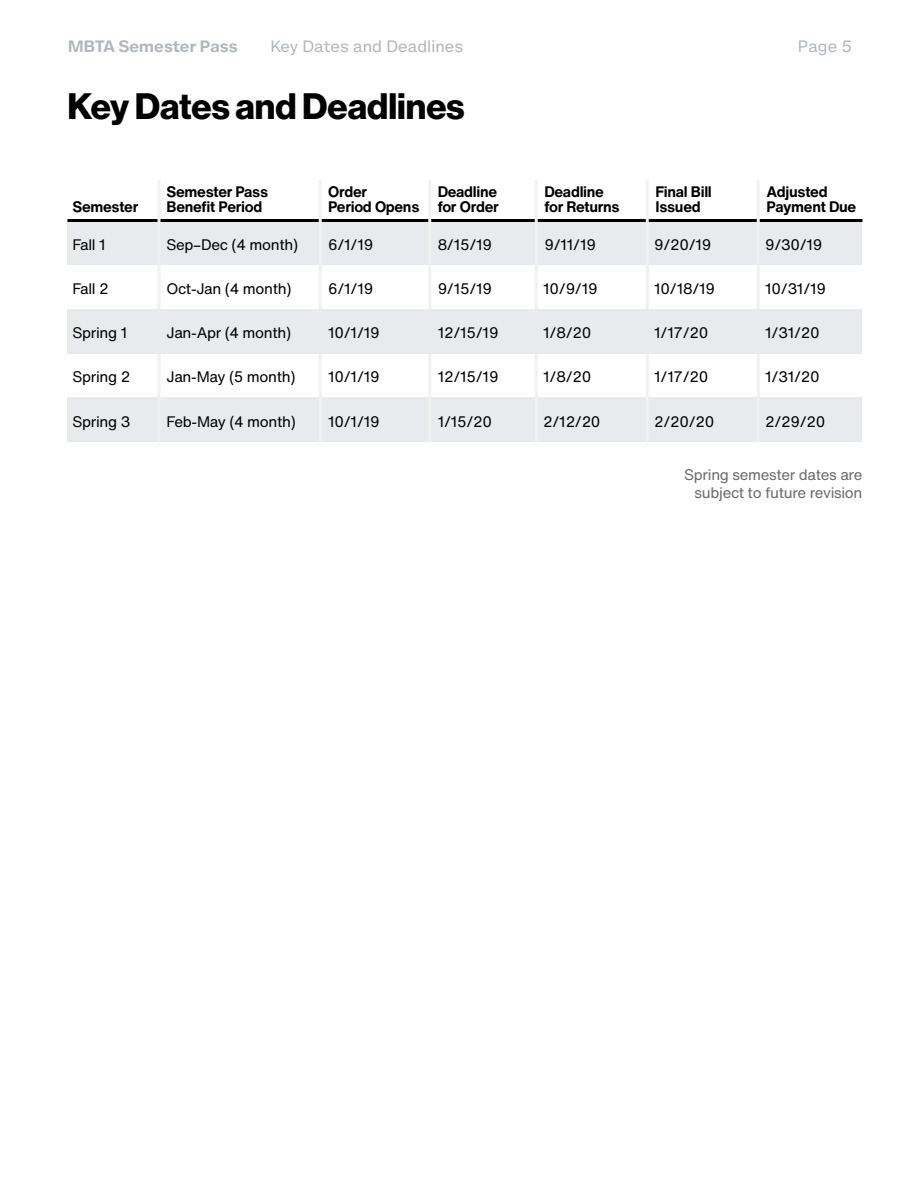
<style>
.page{position:relative;width:918px;height:1188px;background:#fff}
.page>*{position:absolute;margin:0;border:0;box-sizing:border-box;transform-origin:0 0}
.t1{font:36px "N Haas Grotesk DS Pro 75 Bd";color:#000}
.t2{font:15px "Helvetica Now Text";letter-spacing:-.02em;color:#000}
.t3{font:700 15px/15px "Helvetica Now Text";letter-spacing:-.02em;color:#000}
.t4{font:15px/18px "Helvetica Now Text";letter-spacing:-.02em;color:#6b6b6a;text-align:right}
.t5{font:15px "Helvetica Now Micro";letter-spacing:-.04em;color:#b1b5bf}
.t6{font:700 15px "Helvetica Now Micro";letter-spacing:-.04em;color:#b1b5bf}
</style>
<div class="page">
<div style="left:68px;top:398px;width:794px;height:44px;background:#e9eaed"></div>
<div style="left:68px;top:220px;width:794px;height:46px;background:#e9eaed"></div>
<hr style="left:68px;top:219px;width:794px;height:3px;background:#000">
<hr style="left:757px;top:180px;width:3px;height:262px;background:#f1f1f1">
<hr style="left:646px;top:180px;width:3px;height:262px;background:#f1f1f1">
<hr style="left:535px;top:180px;width:3px;height:262px;background:#f1f1f1">
<hr style="left:428px;top:180px;width:3px;height:262px;background:#f1f1f1">
<hr style="left:319px;top:180px;width:3px;height:262px;background:#f1f1f1">
<hr style="left:158px;top:180px;width:2px;height:262px;background:#f1f1f1">
<div style="left:68px;top:309px;width:794px;height:45px;background:#e9eaed"></div>
<p class="t6" style="left:68px;top:35px;width:172px">MBTA Semester Pass</p>
<p class="t5" style="left:270px;top:35px;width:195px">Key Dates and Deadlines</p>
<p class="t5" style="left:798px;top:35px;width:56px">Page 5</p>
<h2 class="t1" style="left:68px;top:86px;width:399px">Key Dates and Deadlines</h2>
<p class="t3" style="left:72px;top:199px;width:67px">Semester</p>
<p class="t3" style="left:167px;top:184px;width:103px">Semester Pass<br>Beneft Period</p>
<p class="t3" style="left:328px;top:184px;width:93px">Order<br>Period Opens</p>
<p class="t3" style="left:438px;top:184px;width:63px">Deadline for Order</p>
<p class="t3" style="left:544px;top:184px;width:77px">Deadline for Returns</p>
<p class="t3" style="left:656px;top:184px;width:58px">Final Bill<br>Issued</p>
<p class="t3" style="left:767px;top:184px;width:91px">Adjusted<br>Payment Due</p>
<p class="t2" style="left:72px;top:233px;width:35px">Fall 1</p>
<p class="t2" style="left:167px;top:233px;width:133px">Sep–Dec (4 month)</p>
<p class="t2" style="left:328px;top:233px;width:47px">6/1/19</p>
<p class="t2" style="left:438px;top:233px;width:56px">8/15/19</p>
<p class="t2" style="left:544px;top:233px;width:53px">9/11/19</p>
<p class="t2" style="left:654px;top:233px;width:59px">9/20/19</p>
<p class="t2" style="left:765px;top:233px;width:59px">9/30/19</p>
<p class="t2" style="left:72px;top:277px;width:38px">Fall 2</p>
<p class="t2" style="left:167px;top:277px;width:126px">Oct-Jan (4 month)</p>
<p class="t2" style="left:328px;top:277px;width:47px">6/1/19</p>
<p class="t2" style="left:438px;top:277px;width:56px">9/15/19</p>
<p class="t2" style="left:543px;top:277px;width:56px">10/9/19</p>
<p class="t2" style="left:654px;top:277px;width:62px">10/18/19</p>
<p class="t2" style="left:765px;top:277px;width:62px">10/31/19</p>
<p class="t2" style="left:72px;top:322px;width:57px">Spring 1</p>
<p class="t2" style="left:167px;top:322px;width:126px">Jan-Apr (4 month)</p>
<p class="t2" style="left:328px;top:322px;width:53px">10/1/19</p>
<p class="t2" style="left:438px;top:322px;width:62px">12/15/19</p>
<p class="t2" style="left:543px;top:322px;width:50px">1/8/20</p>
<p class="t2" style="left:654px;top:322px;width:56px">1/17/20</p>
<p class="t2" style="left:765px;top:322px;width:56px">1/31/20</p>
<p class="t2" style="left:72px;top:366px;width:59px">Spring 2</p>
<p class="t2" style="left:167px;top:366px;width:131px">Jan-May (5 month)</p>
<p class="t2" style="left:328px;top:366px;width:53px">10/1/19</p>
<p class="t2" style="left:438px;top:366px;width:62px">12/15/19</p>
<p class="t2" style="left:543px;top:366px;width:50px">1/8/20</p>
<p class="t2" style="left:654px;top:366px;width:56px">1/17/20</p>
<p class="t2" style="left:765px;top:366px;width:56px">1/31/20</p>
<p class="t2" style="left:72px;top:410px;width:59px">Spring 3</p>
<p class="t2" style="left:167px;top:410px;width:131px">Feb-May (4 month)</p>
<p class="t2" style="left:328px;top:410px;width:53px">10/1/19</p>
<p class="t2" style="left:438px;top:410px;width:56px">1/15/20</p>
<p class="t2" style="left:543px;top:410px;width:59px">2/12/20</p>
<p class="t2" style="left:654px;top:410px;width:62px">2/20/20</p>
<p class="t2" style="left:765px;top:410px;width:62px">2/29/20</p>
<p class="t4" style="left:684px;top:465px;width:180px">Spring semester dates are subject to future revision</p>
</div>
